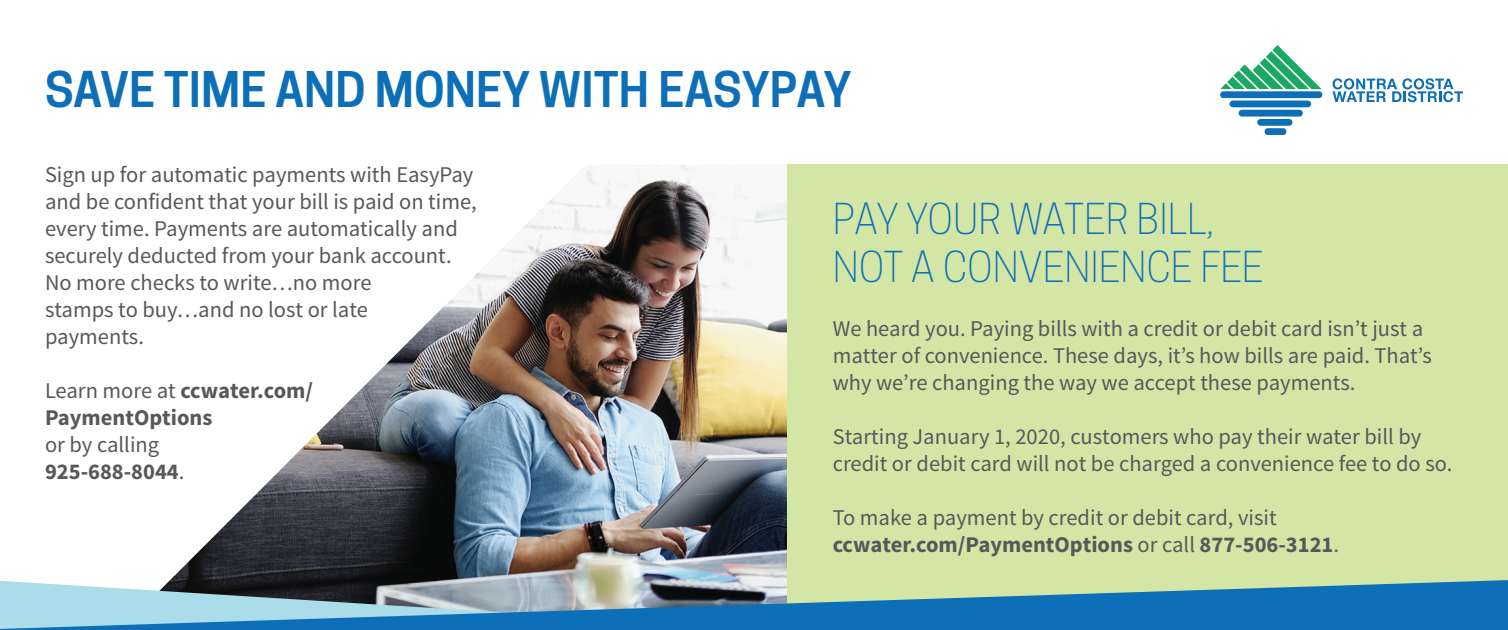
<style>
.page{position:relative;width:1508px;height:630px;background:#fff}
.page>*{position:absolute;margin:0;border:0;box-sizing:border-box;transform-origin:0 0}
.t1{font:600 46.25px "Cooper Hewitt";color:#0c6fb8}
.t2{font:300 40px/48px "Cooper Hewitt";color:#0c6fb8}
.t3{font:22.5px/27px "Source Sans Pro";color:#57585a}
.t4{font:700 22.5px/27px "Source Sans Pro";color:#57585a}
.s1{font-weight:400}
.s2{font-weight:700}
</style>
<div class="page">
<img style="left:170px;top:165px;width:618px;height:415px">
<div style="left:788px;top:165px;width:720px;height:465px;background:#d4e6a6"></div>
<svg style="left:1220px;top:45px;width:101px;height:44px"></svg>
<div style="left:1220px;top:91px;width:102px;height:7px;background:#0c6fb8;border-radius:3px"></div>
<div style="left:1229px;top:101px;width:82px;height:6px;background:#0c6fb8;border-radius:4px"></div>
<div style="left:1238px;top:110px;width:64px;height:7px;background:#0c6fb8;border-radius:3px"></div>
<div style="left:1257px;top:119px;width:35px;height:7px;background:#0c6fb8;border-radius:3px"></div>
<div style="left:1264px;top:128px;width:22px;height:7px;background:#0c6fb8;border-radius:3px"></div>
<svg style="left:1332px;top:78px;width:130px;height:24px"></svg>
<svg style="left:0;top:580px;width:1508px;height:50px;fill:#0c6fb8"></svg>
<h1 class="t1" style="left:45px;top:63px;width:808px">SAVE TIME AND MONEY WITH EASYPAY</h1>
<p class="t3" style="left:45px;top:161px;width:433px">Sign up for automatic payments with EasyPay and be confident that your bill is paid on time, every time. Payments are automatically and securely deducted from your bank account.<br>No more checks to write…no more<br>stamps to buy…and no lost or late<br>payments.</p>
<p class="t4" style="left:45px;top:377px;width:270px"><span class="s1">Learn more at</span> ccwater.com/<br>PaymentOptions</p>
<p class="t3" style="left:45px;top:431px;width:141px">or by calling<br><span class="s2">925-688-8044</span>.</p>
<h2 class="t2" style="left:832px;top:195px;width:432px">PAY YOUR WATER BILL,<br>NOT A CONVENIENCE FEE</h2>
<p class="t3" style="left:832px;top:316px;width:600px">We heard you. Paying bills with a credit or debit card isn’t just a matter of convenience. These days, it’s how bills are paid. That’s why we’re changing the way we accept these payments.</p>
<p class="t3" style="left:832px;top:424px;width:621px">Starting January 1, 2020, customers who pay their water bill by credit or debit card will not be charged a convenience fee to do so.</p>
<p class="t3" style="left:832px;top:505px;width:508px">To make a payment by credit or debit card, visit <span class="s2">ccwater.com/PaymentOptions</span> or call <span class="s2">877-506-3121</span>.</p>
</div>
